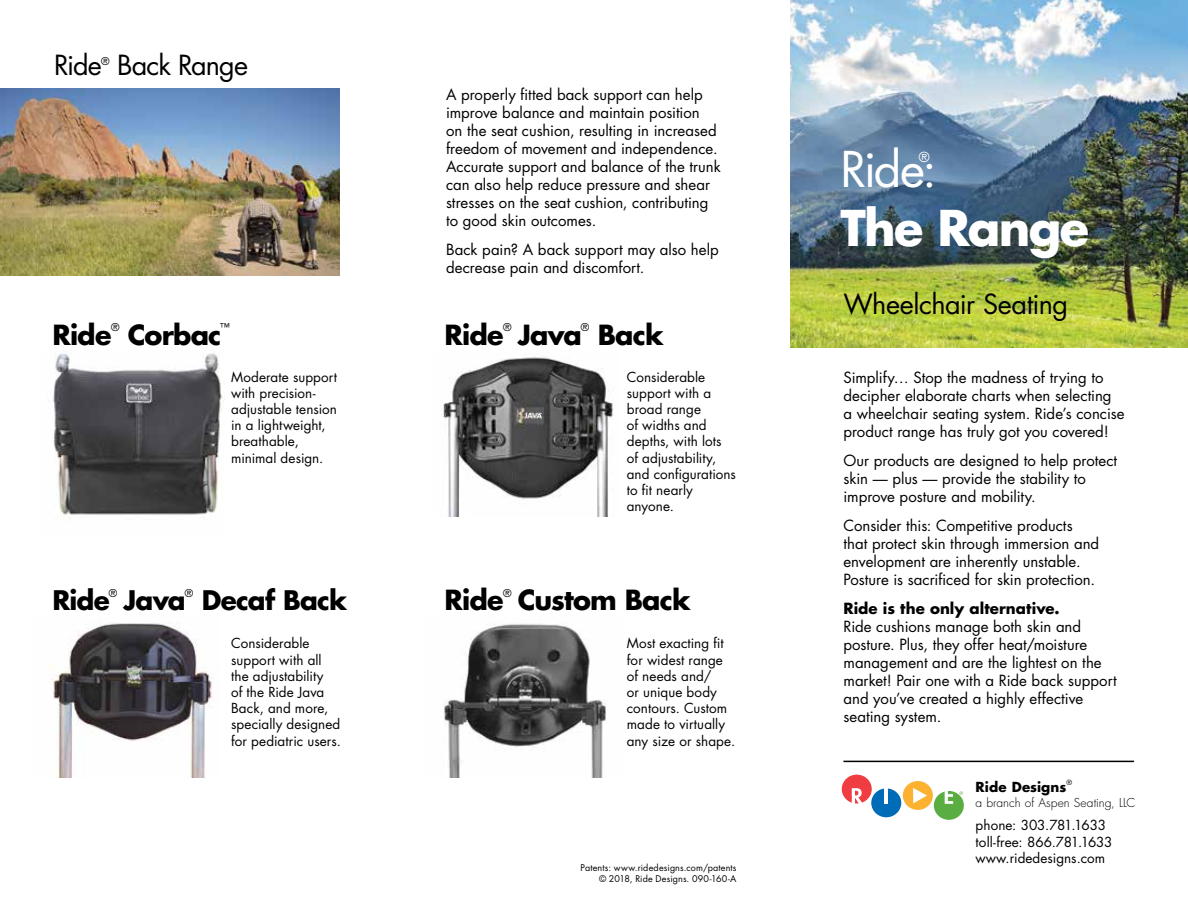
<style>
.page{position:relative;width:1188px;height:918px;background:#fff}
.page>*{position:absolute;margin:0;border:0;box-sizing:border-box;transform-origin:0 0}
.t1{font:700 48px "Futura";letter-spacing:-.035em;color:#fff}
.t2{font:48px "Futura";color:#fff}
.t3{font:700 27px "Futura";letter-spacing:-.03em;color:#000}
.t4{font:27px "Futura";letter-spacing:-.025em;color:#000}
.t5{font:700 26.25px "Futura";letter-spacing:-.03em;color:#000}
.t6{font:15px/18px "Futura";color:#000}
.t7{font:700 15px "Futura";letter-spacing:.005em;color:#000}
.t8{font:13.5px/16.2px "Futura";letter-spacing:.005em;color:#000}
.t9{font:700 13.5px "Futura";letter-spacing:.005em;color:#000}
.t10{font:13.5px "Futura";color:#fff}
.t11{font:300 12px "Futura";letter-spacing:.005em;color:#000}
.t12{font:10.5px "Futura";color:#000}
.t13{font:9px/10.8px "Futura";letter-spacing:.015em;color:#000;text-align:right}
.t14{font:7.05px "Futura";color:#000}
</style>
<div class="page">
<img style="left:791px;top:0;width:397px;height:347px">
<div style="left:871px;top:788px;width:30px;height:29px;background:#006bb6;border-radius:50%"></div>
<hr style="left:885px;top:788px;width:3px;height:16px;background:#fff">
<div style="left:903px;top:781px;width:30px;height:29px;background:#fcb131;border-radius:50%"></div>
<div style="left:934px;top:791px;width:30px;height:29px;background:#5aad41;border-radius:50%"></div>
<svg style="left:945px;top:791px;width:8px;height:13px"></svg>
<div style="left:842px;top:775px;width:30px;height:29px;background:#ef3d42;border-radius:50%"></div>
<svg style="left:852px;top:788px;width:11px;height:16px"></svg>
<svg style="left:913px;top:788px;width:14px;height:15px"></svg>
<svg style="left:959px;top:791px;width:4px;height:4px"></svg>
<hr style="left:843px;top:761px;width:291px;height:1px;background:#000">
<img style="left:0;top:89px;width:339px;height:186px">
<img style="left:443px;top:624px;width:164px;height:154px">
<img style="left:50px;top:623px;width:162px;height:155px">
<img style="left:441px;top:357px;width:172px;height:159px">
<img style="left:52px;top:353px;width:173px;height:165px">
<h2 class="t4" style="left:54px;top:47px;width:49px">Ride</h2>
<p class="t12" style="left:101px;top:54px;width:10px">®</p>
<h2 class="t4" style="left:117px;top:47px;width:132px">Back Range</h2>
<h2 class="t3" style="left:53px;top:316px;width:61px">Ride</h2>
<p class="t12" style="left:111px;top:320px;width:10px">®</p>
<h2 class="t3" style="left:128px;top:316px;width:95px">Corbac</h2>
<p class="t12" style="left:220px;top:320px;width:11px">™</p>
<p class="t6" style="left:446px;top:86px;width:276px">A properly fitted back support can help improve balance and maintain position<br>on the seat cushion, resulting in increased freedom of movement and independence.<br>Accurate support and balance of the trunk can also help reduce pressure and shear stresses on the seat cushion, contributing to good skin outcomes.</p>
<p class="t6" style="left:446px;top:240px;width:274px">Back pain? A back support may also help decrease pain and discomfort.</p>
<h2 class="t3" style="left:445px;top:316px;width:61px">Ride</h2>
<p class="t12" style="left:503px;top:320px;width:10px">®</p>
<h2 class="t3" style="left:518px;top:316px;width:65px">Java</h2>
<p class="t12" style="left:581px;top:320px;width:10px">®</p>
<h2 class="t3" style="left:598px;top:316px;width:67px">Back</h2>
<p class="t8" style="left:231px;top:368px;width:107px">Moderate support with precision&shy;adjustable tension in a lightweight, breathable, minimal design.</p>
<p class="t8" style="left:627px;top:368px;width:111px">Considerable support with a broad range<br>of widths and depths, with lots of adjustability, and configurations to fit nearly anyone.</p>
<h3 class="t5" style="left:52px;top:582px;width:59px">Ride</h3>
<p class="t12" style="left:109px;top:586px;width:10px">®</p>
<h3 class="t5" style="left:123px;top:582px;width:64px">Java</h3>
<p class="t12" style="left:185px;top:586px;width:10px">®</p>
<h3 class="t5" style="left:202px;top:582px;width:147px">Decaf Back</h3>
<h2 class="t3" style="left:445px;top:581px;width:61px">Ride</h2>
<p class="t12" style="left:503px;top:586px;width:10px">®</p>
<h2 class="t3" style="left:518px;top:581px;width:174px">Custom Back</h2>
<p class="t8" style="left:231px;top:635px;width:111px">Considerable support with all the adjustability<br>of the Ride Java<br>Back, and more, specially designed for pediatric users.</p>
<p class="t8" style="left:627px;top:635px;width:110px">Most exacting fit for widest range of needs and/<br>or unique body contours. Custom made to virtually any size or shape.</p>
<p class="t13" style="left:581px;top:862px;width:157px">Patents: www.ridedesigns.com/patents © 2018, Ride Designs. 090-160-A</p>
<h1 class="t2" style="left:840px;top:136px;width:98px">Ride:</h1>
<h1 class="t1" style="left:840px;top:194px;width:250px">The Range</h1>
<p class="t10" style="left:919px;top:147px;width:12px">®</p>
<h2 class="t4" style="left:843px;top:286px;width:226px">Wheelchair Seating</h2>
<p class="t6" style="left:843px;top:369px;width:283px">Simplify… Stop the madness of trying to decipher elaborate charts when selecting<br>a wheelchair seating system. Ride’s concise product range has truly got you covered!</p>
<p class="t6" style="left:843px;top:451px;width:275px">Our products are designed to help protect skin — plus — provide the stability to improve posture and mobility.</p>
<p class="t6" style="left:843px;top:516px;width:257px">Consider this: Competitive products that protect skin through immersion and envelopment are inherently unstable.<br>Posture is sacrificed for skin protection.</p>
<p class="t7" style="left:843px;top:598px;width:218px">Ride is the only alternative.</p>
<p class="t6" style="left:843px;top:617px;width:275px">Ride cushions manage both skin and posture. Plus, they offer heat/moisture management and are the lightest on the market! Pair one with a Ride back support and you’ve created a highly effective seating system.</p>
<p class="t9" style="left:976px;top:778px;width:92px">Ride Designs</p>
<p class="t14" style="left:1067px;top:778px;width:7px">®</p>
<p class="t11" style="left:976px;top:795px;width:161px">a branch of Aspen Seating, LLC</p>
<p class="t8" style="left:976px;top:817px;width:138px">phone: 303.781.1633 toll-free: 866.781.1633 www.ridedesigns.com</p>
</div>
